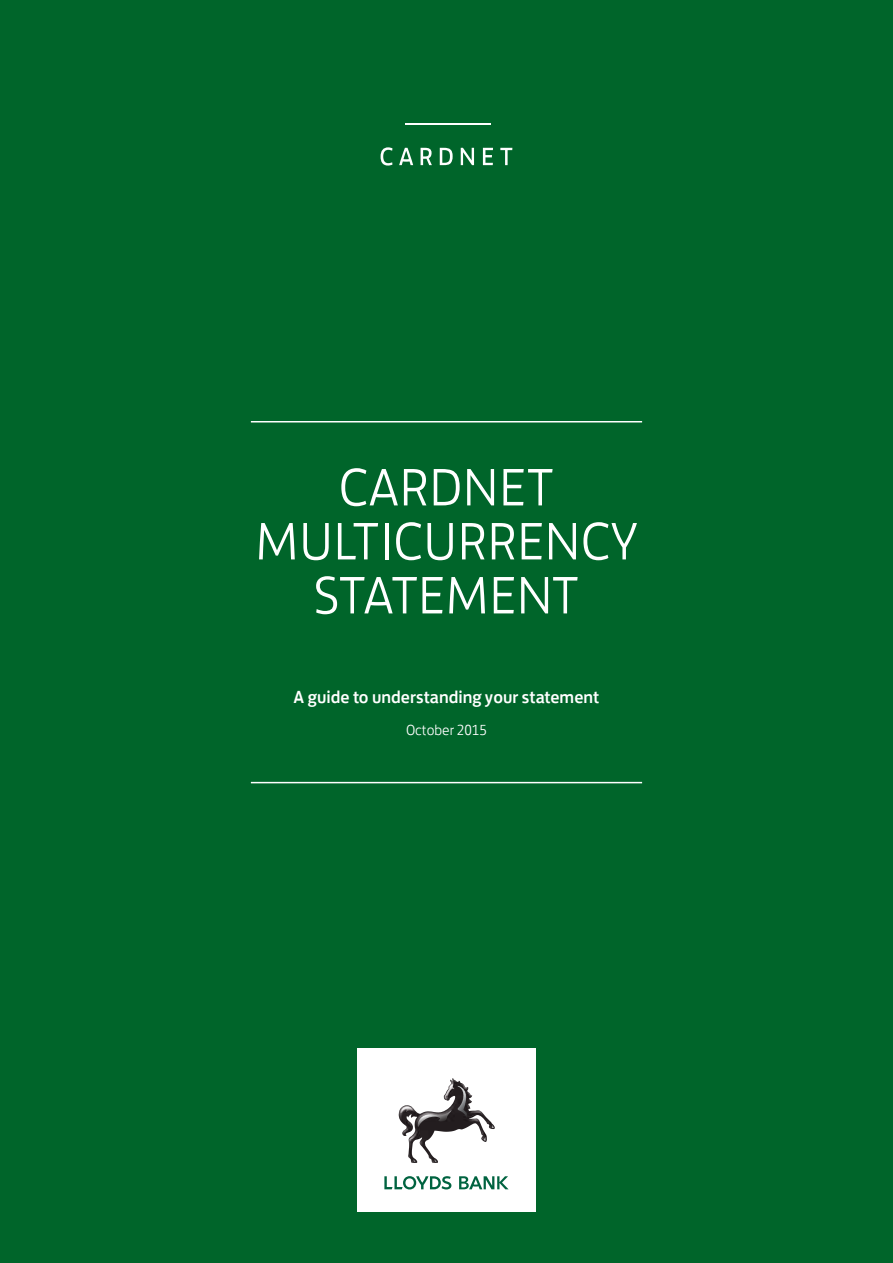
<style>
.page{position:relative;width:893px;height:1263px;background:#00652a}
.page>*{position:absolute;margin:0;border:0;box-sizing:border-box;transform-origin:0 0}
.t1{font:300 54px/54px "Lloyds Bank Jack";color:#fff;text-align:center}
.t2{font:500 18px "Lloyds Bank Jack";color:#fff}
.t3{font:300 15px "Lloyds Bank Jack";color:#fff}
</style>
<div class="page">
<hr style="left:251px;top:421px;width:391px;height:1px;background:#fff">
<hr style="left:251px;top:782px;width:391px;height:1px;background:#fff">
<div style="left:357px;top:1048px;width:179px;height:164px;background:#fff"></div>
<img style="left:398px;top:1078px;width:57px;height:85px">
<svg style="left:401px;top:1084px;width:67px;height:43px"></svg>
<svg style="left:384px;top:1176px;width:67px;height:13px"></svg>
<svg style="left:459px;top:1176px;width:49px;height:13px"></svg>
<svg style="left:381px;top:147px;width:11px;height:19px"></svg>
<svg style="left:399px;top:148px;width:14px;height:17px"></svg>
<svg style="left:421px;top:148px;width:11px;height:17px"></svg>
<svg style="left:440px;top:148px;width:13px;height:17px"></svg>
<svg style="left:461px;top:148px;width:13px;height:17px"></svg>
<svg style="left:483px;top:148px;width:10px;height:17px"></svg>
<svg style="left:500px;top:148px;width:12px;height:17px"></svg>
<hr style="left:406px;top:123px;width:85px;height:2px;background:#fff">
<h1 class="t1" style="left:255px;top:455px;width:385px">CARDNET<br>MULTICURRENCY<br>STATEMENT</h1>
<p class="t2" style="left:294px;top:682px;width:307px">A guide to understanding your statement</p>
<p class="t3" style="left:406px;top:718px;width:82px">October 2015</p>
</div>
